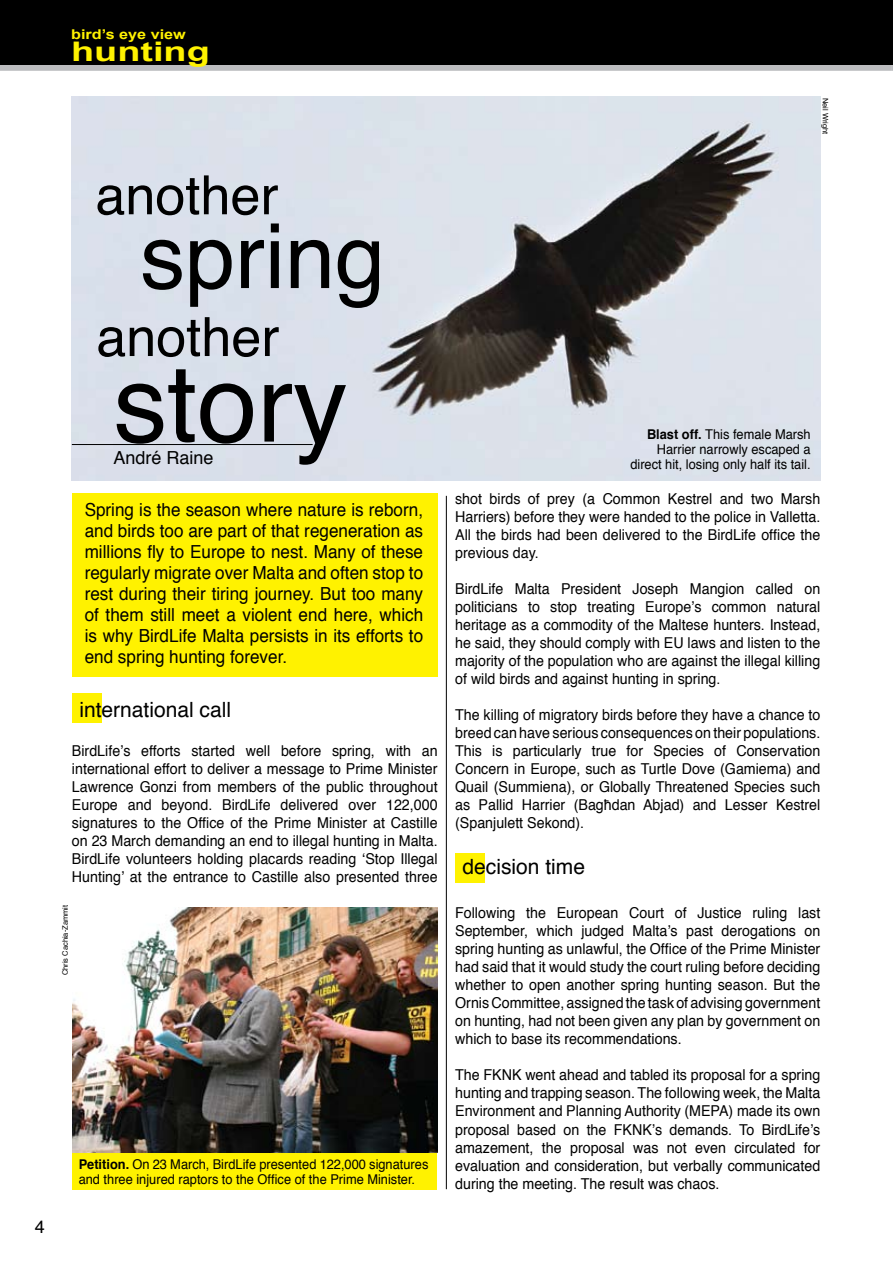
<style>
.page{position:relative;width:893px;height:1263px;background:#fff}
.page>*{position:absolute;margin:0;border:0;box-sizing:border-box;transform-origin:0 0}
.t1{font:108px "Helvetica";color:#000}
.t2{font:90px "Helvetica";color:#000}
.t3{font:54px "Helvetica";color:#000}
.t4{font:700 27px "Arial";color:#fff200;scale:1.4 1}
.t5{font:21px "Helvetica";color:#000}
.t6{font:18px/21px "Helvetica";color:#000;text-align:justify;scale:.95 1}
.t7{font:18px "Helvetica";color:#000}
.t8{font:15px/18px "Helvetica";color:#000;text-align:justify;scale:.95 1}
.t9{font:13.5px/15px "Helvetica";color:#000;scale:.95 1}
.t10{font:700 13.5px "Arial";color:#fff200;scale:1.2 1}
.t11{font:7.5px "Helvetica";color:#000}
.s1{font-weight:700}
</style>
<div class="page">
<div style="left:72px;top:493px;width:365px;height:183px;background:#fff200"></div>
<svg style="left:0;top:64px;width:892px;height:7px;background:#a3a3a6"></svg>
<div style="left:455px;top:853px;width:30px;height:30px;background:#fff200"></div>
<div style="left:72px;top:1138px;width:365px;height:52px;background:#fff200"></div>
<hr style="left:446px;top:496px;width:1px;height:693px;background:#000">
<div style="left:0;top:0;width:893px;height:64px;background:#000"></div>
<div style="left:72px;top:693px;width:30px;height:29px;background:#fff200"></div>
<img style="left:72px;top:97px;width:748px;height:384px">
<hr style="left:72px;top:444px;width:241px;height:1px;background:#000">
<img style="left:72px;top:908px;width:365px;height:245px">
<p class="t7" style="left:35px;top:1212px;width:12px">4</p>
<p class="t10" style="left:71px;top:25px;width:97px">bird’s eye view</p>
<h3 class="t4" style="left:71px;top:34px;width:100px">hunting</h3>
<h3 class="t3" style="left:95px;top:154px;width:185px">another</h3>
<h2 class="t2" style="left:140px;top:187px;width:247px">spring</h2>
<h3 class="t3" style="left:96px;top:295px;width:185px">another</h3>
<h1 class="t1" style="left:113px;top:320px;width:236px">story</h1>
<p class="t7" style="left:113px;top:444px;width:102px">André Raine</p>
<p class="t11" style="left:831px;top:98px;width:38px;rotate:90deg">Neil Wright</p>
<p class="t9" style="left:630px;top:427px;width:191px;text-align:right"><span class="s1">Blast off.</span> This female Marsh<br>Harrier narrowly escaped a direct hit, losing only half its tail.</p>
<p class="t8" style="left:455px;top:491px;width:386px">shot birds of prey (a Common Kestrel and two Marsh Harriers) before they were handed to the police in Valletta.<br>All the birds had been delivered to the BirdLife office the previous day.</p>
<p class="t8" style="left:455px;top:581px;width:386px">BirdLife Malta President Joseph Mangion called on politicians to stop treating Europe’s common natural heritage as a commodity of the Maltese hunters. Instead, he said, they should comply with EU laws and listen to the majority of the population who are against the illegal killing of wild birds and against hunting in spring.</p>
<p class="t8" style="left:455px;top:707px;width:386px">The killing of migratory birds before they have a chance to breed can have serious consequences on their populations.<br>This is particularly true for Species of Conservation Concern in Europe, such as Turtle Dove (Gamiema) and Quail (Summiena), or Globally Threatened Species such as Pallid Harrier (Bagħdan Abjad) and Lesser Kestrel (Spanjulett Sekond).</p>
<p class="t6" style="left:85px;top:500px;width:358px">Spring is the season where nature is reborn, and birds too are part of that regeneration as millions fly to Europe to nest. Many of these regularly migrate over Malta and often stop to rest during their tiring journey. But too many of them still meet a violent end here, which is why BirdLife Malta persists in its efforts to end spring hunting forever.</p>
<h3 class="t5" style="left:79px;top:693px;width:153px">international call</h3>
<p class="t8" style="left:72px;top:742px;width:542px;text-align:left">BirdLife’s efforts started well before spring, with an<br>international effort to deliver a message to Prime Minister<br>Lawrence Gonzi from members of the public throughout<br>Europe and beyond. BirdLife delivered over 122,000<br>signatures to the Office of the Prime Minister at Castille<br>on 23 March demanding an end to illegal hunting in Malta.<br>BirdLife volunteers holding placards reading ‘Stop Illegal<br>Hunting’ at the entrance to Castille also presented three <sup>decision</sup> <sup>time</sup></p>
<p class="t11" style="left:59px;top:975px;width:72px;rotate:-90deg">Chris Cachia-Zammit</p>
<p class="t9" style="left:79px;top:1157px;width:370px"><span class="s1">Petition.</span> On 23 March, BirdLife presented 122,000 signatures and three injured raptors to the Office of the Prime Minister.</p>
<p class="t8" style="left:455px;top:905px;width:386px">Following the European Court of Justice ruling last September, which judged Malta’s past derogations on spring hunting as unlawful, the Office of the Prime Minister had said that it would study the court ruling before deciding whether to open another spring hunting season. But the Ornis Committee, assigned the task of advising government on hunting, had not been given any plan by government on which to base its recommendations.</p>
<p class="t8" style="left:455px;top:1067px;width:386px">The FKNK went ahead and tabled its proposal for a spring hunting and trapping season. The following week, the Malta Environment and Planning Authority (MEPA) made its own proposal based on the FKNK’s demands. To BirdLife’s amazement, the proposal was not even circulated for evaluation and consideration, but verbally communicated during the meeting. The result was chaos.</p>
</div>
